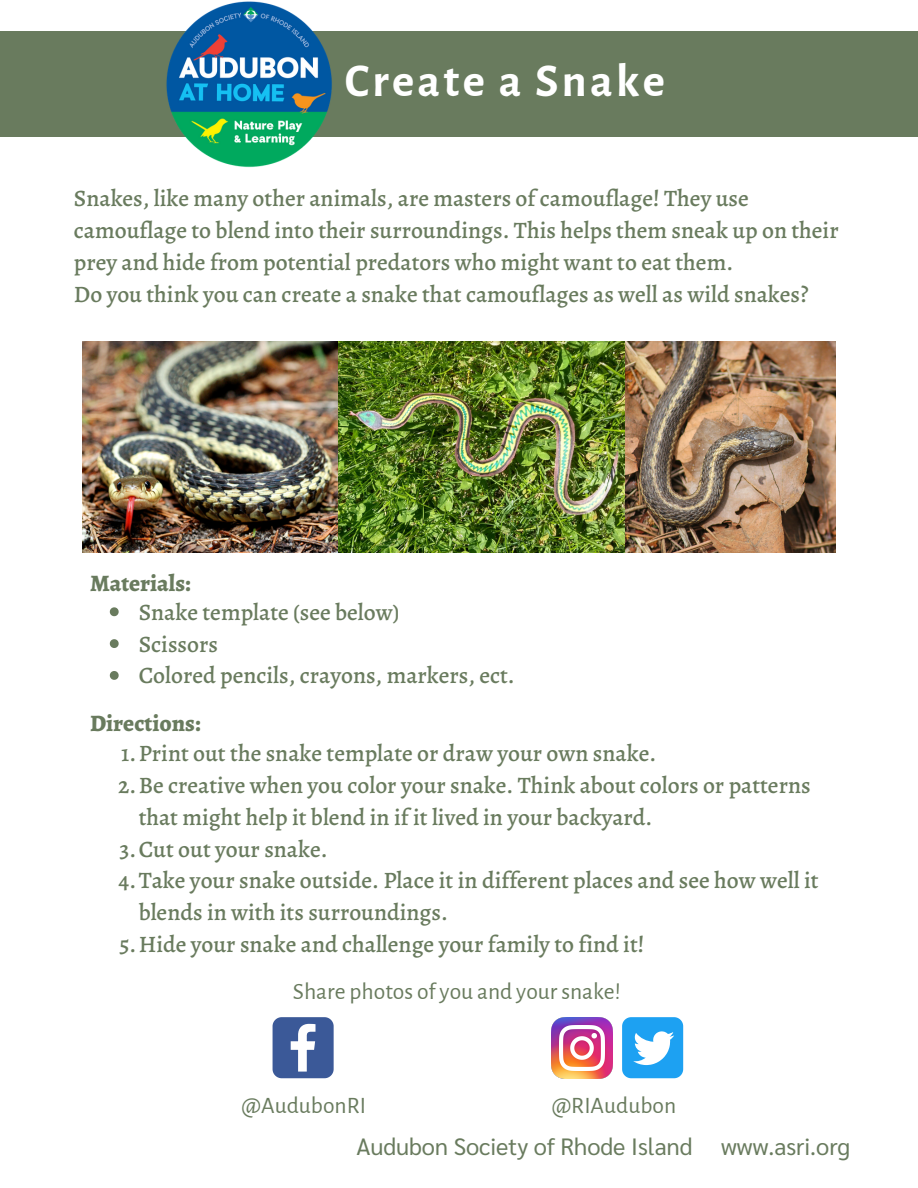
<style>
.page{position:relative;width:918px;height:1188px;background:#fff}
.page>*{position:absolute;margin:0;border:0;box-sizing:border-box;transform-origin:0 0}
.t1{font:700 47.1px "Alegreya Sans";letter-spacing:.07em;color:#fff}
.t2{font:500 23.55px/31.8px "Alegreya";color:#697b5e}
.t3{font:23.55px "Alegreya Sans";color:#697b5e}
.t4{font:23.55px "Sarabun";color:#697b5e}
.t5{font:800 23.55px "Alegreya";color:#697b5e}
</style>
<div class="page">
<div style="left:0;top:31px;width:918px;height:106px;background:#697b5e"></div>
<img style="left:166px;top:1px;width:166px;height:167px">
<img style="left:551px;top:1017px;width:61px;height:61px">
<svg style="left:273px;top:1017px;width:61px;height:61px;background:#5f77ab"></svg>
<svg style="left:622px;top:1017px;width:61px;height:61px"></svg>
<img style="left:82px;top:342px;width:754px;height:210px">
<svg style="left:110px;top:607px;width:9px;height:9px"></svg>
<svg style="left:110px;top:639px;width:9px;height:9px"></svg>
<svg style="left:110px;top:671px;width:9px;height:9px"></svg>
<h1 class="t1" style="left:345px;top:59px;width:322px">Create a Snake</h1>
<p class="t2" style="left:74px;top:183px;width:766px">Snakes, like many other animals, are masters of camouflage! They use camouflage to blend into their surroundings. This helps them sneak up on their prey and hide from potential predators who might want to eat them.<br>Do you think you can create a snake that camouflages as well as wild snakes?</p>
<p class="t5" style="left:90px;top:568px;width:102px">Materials:</p>
<p class="t2" style="left:139px;top:596px;width:378px">Snake template (see below)<br>Scissors<br>Colored pencils, crayons, markers, ect.</p>
<p class="t5" style="left:90px;top:707px;width:112px">Directions:</p>
<p class="t2" style="left:121px;top:737px;width:536px">1.Print out the snake template or draw your own snake.</p>
<p class="t2" style="left:118px;top:769px;width:694px">2.Be creative when you color your snake. Think about colors or patterns</p>
<p class="t2" style="left:139px;top:801px;width:515px">that might help it blend in if it lived in your backyard.</p>
<p class="t2" style="left:120px;top:833px;width:210px">3.Cut out your snake.</p>
<p class="t2" style="left:119px;top:865px;width:702px">4.Take your snake outside. Place it in different places and see how well it</p>
<p class="t2" style="left:139px;top:896px;width:311px">blends in with its surroundings.</p>
<p class="t2" style="left:119px;top:928px;width:527px">5.Hide your snake and challenge your family to find it!</p>
<p class="t3" style="left:293px;top:980px;width:329px">Share photos of you and your snake!</p>
<p class="t3" style="left:242px;top:1095px;width:126px">@AudubonRI</p>
<p class="t3" style="left:552px;top:1095px;width:126px">@RIAudubon</p>
<p class="t4" style="left:356px;top:1130px;width:496px">Audubon Society of Rhode Island www.asri.org</p>
</div>
